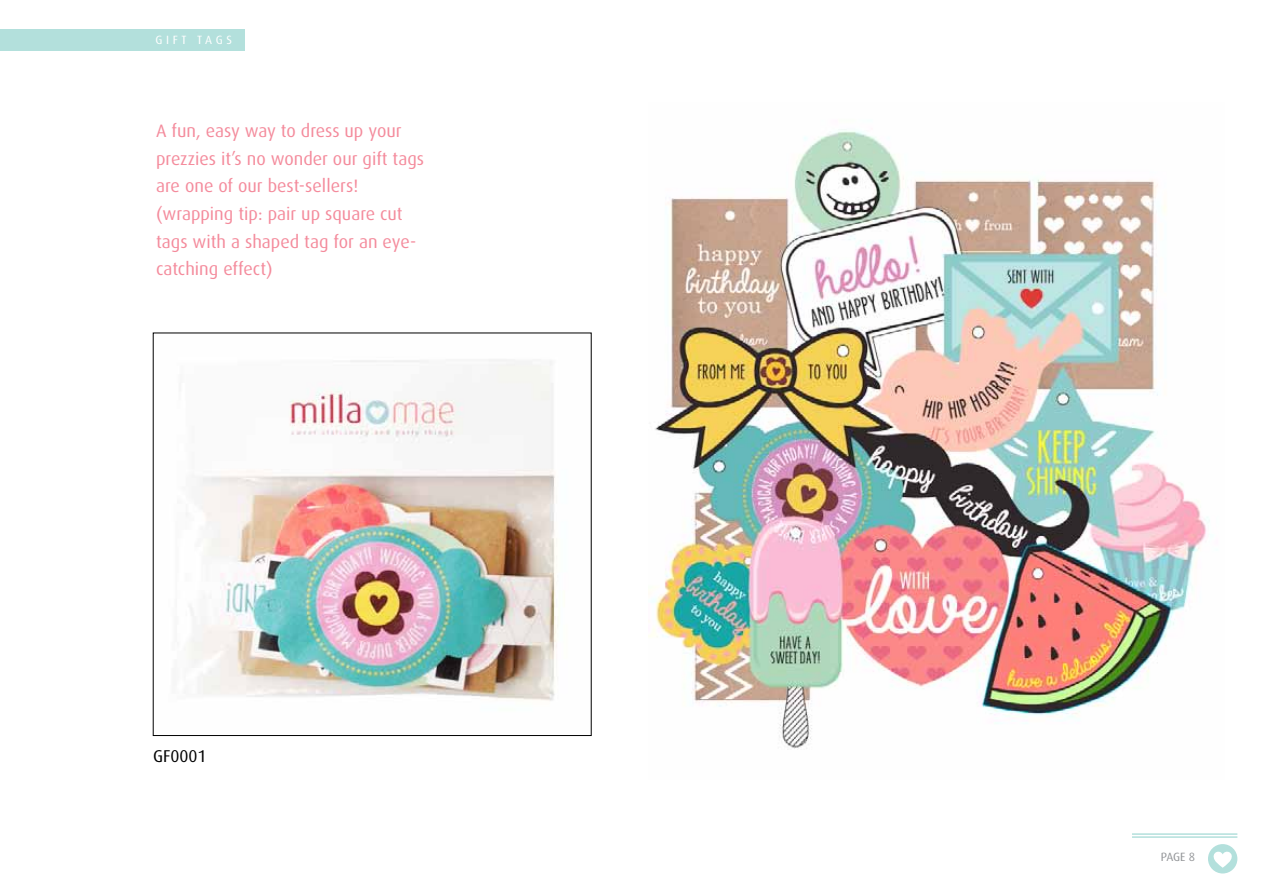
<style>
.page{position:relative;width:1263px;height:893px;background:#fff}
.page>*{position:absolute;margin:0;border:0;box-sizing:border-box;transform-origin:0 0}
.t1{font:18px/27.6px "Dax";color:#f48b9c}
.t2{font:17.1px "Dax";color:#000}
.t3{font:12px "Dax";letter-spacing:.3em;color:#fff}
.t4{font:12px "Dax";color:#939598}
</style>
<div class="page">
<div style="left:1208px;top:844px;width:29px;height:29px;background:#b3e0dc;border-radius:50%"></div>
<svg style="left:1213px;top:851px;width:19px;height:17px"></svg>
<hr style="left:1132px;top:833px;width:105px;height:2px;background:#b3e0dc">
<hr style="left:1132px;top:836px;width:105px;height:2px;background:#b3e0dc">
<div style="left:0;top:29px;width:245px;height:22px;background:#b3e0dc"></div>
<img style="left:648px;top:129px;width:562px;height:620px">
<img style="left:186px;top:359px;width:372px;height:342px">
<p class="t3" style="left:155px;top:33px;width:78px">GIFT TAGS</p>
<p class="t1" style="left:156px;top:117px;width:270px">A fun, easy way to dress up your prezzies it’s no wonder our gift tags are one of our best-sellers! (wrapping tip: pair up square cut tags with a shaped tag for an eye&shy;catching effect)</p>
<p class="t2" style="left:153px;top:746px;width:55px">GF0001</p>
<p class="t4" style="left:1161px;top:850px;width:36px">PAGE 8</p>
</div>
